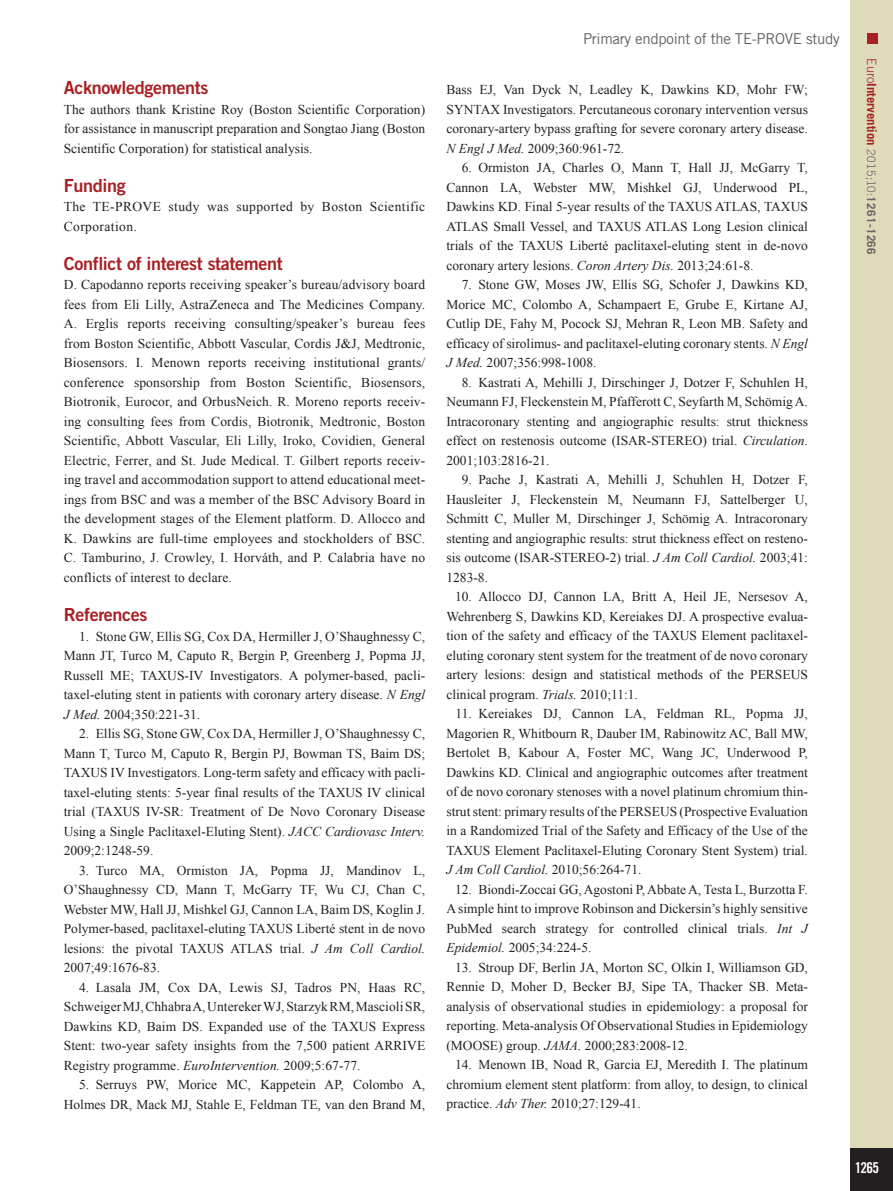
<style>
.page{position:relative;width:893px;height:1191px;background:#fff}
.page>*{position:absolute;margin:0;border:0;box-sizing:border-box;transform-origin:0 0}
.t1{font:18px "Trade Gothic LT Std Bd 2";letter-spacing:-.02em;color:#a72023}
.t2{font:15px "Trade Gothic LT Std";letter-spacing:-.02em;color:#636366}
.t3{font:15px "Trade Gothic LT Std Bd Cn 20";color:#fff}
.t4{font:13.5px/19.5px "Times New Roman";color:#231f20;text-align:justify}
.t5{font:13.5px/19.5px "Times New Roman";letter-spacing:.03em;color:#231f20}
.t6{font:700 12.75px "Trade Gothic LT Std";color:#a72023}
.s1{font-style:italic}
.s2{font-weight:300}
.s3{font-weight:300;font-size:11.7px;color:#636366}
.s4{font-size:11.7px;color:#636366}
</style>
<div class="page">
<div style="left:850px;top:0;width:43px;height:1191px;background:#dedaba"></div>
<div style="left:850px;top:1148px;width:43px;height:43px;background:#231f20"></div>
<div style="left:867px;top:34px;width:11px;height:10px;background:#a72023"></div>
<h1 class="t1" style="left:64px;top:77px;width:146px">Acknowledgements</h1>
<p class="t4" style="left:64px;top:99px;width:363px">The authors thank Kristine Roy (Boston Scientific Corporation) for assistance in manuscript preparation and Songtao Jiang (Boston Scientific Corporation) for statistical analysis.</p>
<h1 class="t1" style="left:64px;top:174px;width:63px">Funding</h1>
<p class="t5" style="left:64px;top:197px;width:363px">The TE-PROVE study was supported by Boston Scientific<br>Corporation.</p>
<h1 class="t1" style="left:64px;top:252px;width:220px">Conflict of interest statement</h1>
<p class="t4" style="left:64px;top:275px;width:363px">D. Capodanno reports receiving speaker’s bureau/advisory board fees from Eli Lilly, AstraZeneca and The Medicines Company.<br>A. Erglis reports receiving consulting/speaker’s bureau fees from Boston Scientific, Abbott Vascular, Cordis J&amp;J, Medtronic, Biosensors. I. Menown reports receiving institutional grants/ conference sponsorship from Boston Scientific, Biosensors, Biotronik, Eurocor, and OrbusNeich. R. Moreno reports receiv&shy;ing consulting fees from Cordis, Biotronik, Medtronic, Boston Scientific, Abbott Vascular, Eli Lilly, Iroko, Covidien, General Electric, Ferrer, and St. Jude Medical. T. Gilbert reports receiv&shy;ing travel and accommodation support to attend educational meet&shy;ings from BSC and was a member of the BSC Advisory Board in the development stages of the Element platform. D. Allocco and K. Dawkins are full-time employees and stockholders of BSC.<br>C. Tamburino, J. Crowley, I. Horváth, and P. Calabria have no conflicts of interest to declare.</p>
<h1 class="t1" style="left:64px;top:603px;width:85px">References</h1>
<p class="t4" style="left:64px;top:626px;width:363px;text-indent:15px">1. Stone GW, Ellis SG, Cox DA, Hermiller J, O’Shaughnessy C, Mann JT, Turco M, Caputo R, Bergin P, Greenberg J, Popma JJ, Russell ME; TAXUS-IV Investigators. A polymer-based, pacli&shy;taxel-eluting stent in patients with coronary artery disease. <span class="s1">N Engl J Med.</span> 2004;350:221-31.</p>
<p class="t4" style="left:64px;top:723px;width:363px;text-indent:15px">2. Ellis SG, Stone GW, Cox DA, Hermiller J, O’Shaughnessy C, Mann T, Turco M, Caputo R, Bergin PJ, Bowman TS, Baim DS; TAXUS IV Investigators. Long-term safety and efficacy with pacli&shy;taxel-eluting stents: 5-year final results of the TAXUS IV clinical trial (TAXUS IV-SR: Treatment of De Novo Coronary Disease Using a Single Paclitaxel-Eluting Stent). <span class="s1">JACC Cardiovasc Interv.<br></span>2009;2:1248-59.</p>
<p class="t4" style="left:64px;top:860px;width:363px;text-indent:15px">3. Turco MA, Ormiston JA, Popma JJ, Mandinov L, O’Shaughnessy CD, Mann T, McGarry TF, Wu CJ, Chan C, Webster MW, Hall JJ, Mishkel GJ, Cannon LA, Baim DS, Koglin J.<br>Polymer-based, paclitaxel-eluting TAXUS Liberté stent in de novo lesions: the pivotal TAXUS ATLAS trial. <span class="s1">J Am Coll Cardiol.<br></span>2007;49:1676-83.</p>
<p class="t4" style="left:64px;top:977px;width:363px;text-indent:15px">4. Lasala JM, Cox DA, Lewis SJ, Tadros PN, Haas RC, Schweiger MJ, Chhabra A, Untereker WJ, Starzyk RM, Mascioli SR, Dawkins KD, Baim DS. Expanded use of the TAXUS Express Stent: two-year safety insights from the 7,500 patient ARRIVE Registry programme. <span class="s1">EuroIntervention.</span> 2009;5:67-77.</p>
<p class="t4" style="left:64px;top:1074px;width:363px;text-align:right">5. Serruys PW, Morice MC, Kappetein AP, Colombo A,<br>Holmes DR, Mack MJ, Stahle E, Feldman TE, van den Brand M,</p>
<p class="t2" style="left:583px;top:30px;width:258px">Primary endpoint of the TE-PROVE study</p>
<p class="t4" style="left:446px;top:80px;width:363px">Bass EJ, Van Dyck N, Leadley K, Dawkins KD, Mohr FW; SYNTAX Investigators. Percutaneous coronary intervention versus coronary-artery bypass grafting for severe coronary artery disease.<br><span class="s1">N Engl J Med.</span> 2009;360:961-72.</p>
<p class="t4" style="left:446px;top:158px;width:363px;text-indent:15px">6. Ormiston JA, Charles O, Mann T, Hall JJ, McGarry T, Cannon LA, Webster MW, Mishkel GJ, Underwood PL, Dawkins KD. Final 5-year results of the TAXUS ATLAS, TAXUS ATLAS Small Vessel, and TAXUS ATLAS Long Lesion clinical trials of the TAXUS Liberté paclitaxel-eluting stent in de-novo coronary artery lesions. <span class="s1">Coron Artery Dis.</span> 2013;24:61-8.</p>
<p class="t4" style="left:446px;top:275px;width:363px;text-indent:15px">7. Stone GW, Moses JW, Ellis SG, Schofer J, Dawkins KD, Morice MC, Colombo A, Schampaert E, Grube E, Kirtane AJ, Cutlip DE, Fahy M, Pocock SJ, Mehran R, Leon MB. Safety and efficacy of sirolimus- and paclitaxel-eluting coronary stents. <span class="s1">N Engl J Med.</span> 2007;356:998-1008.</p>
<p class="t4" style="left:446px;top:372px;width:363px;text-indent:15px">8. Kastrati A, Mehilli J, Dirschinger J, Dotzer F, Schuhlen H, Neumann FJ, Fleckenstein M, Pfafferott C, Seyfarth M, Schömig A.<br>Intracoronary stenting and angiographic results: strut thickness effect on restenosis outcome (ISAR-STEREO) trial. <span class="s1">Circulation</span>.<br>2001;103:2816-21.</p>
<p class="t4" style="left:446px;top:470px;width:363px;text-indent:15px">9. Pache J, Kastrati A, Mehilli J, Schuhlen H, Dotzer F, Hausleiter J, Fleckenstein M, Neumann FJ, Sattelberger U, Schmitt C, Muller M, Dirschinger J, Schömig A. Intracoronary stenting and angiographic results: strut thickness effect on resteno&shy;sis outcome (ISAR-STEREO-2) trial. <span class="s1">J Am Coll Cardiol.</span> 2003;41:<br>1283-8.</p>
<p class="t4" style="left:446px;top:587px;width:363px;text-indent:9px">10. Allocco DJ, Cannon LA, Britt A, Heil JE, Nersesov A, Wehrenberg S, Dawkins KD, Kereiakes DJ. A prospective evalua&shy;tion of the safety and efficacy of the TAXUS Element paclitaxel&shy;eluting coronary stent system for the treatment of de novo coronary artery lesions: design and statistical methods of the PERSEUS clinical program. <span class="s1">Trials.</span> 2010;11:1.</p>
<p class="t4" style="left:446px;top:703px;width:363px;text-indent:9px">11. Kereiakes DJ, Cannon LA, Feldman RL, Popma JJ, Magorien R, Whitbourn R, Dauber IM, Rabinowitz AC, Ball MW, Bertolet B, Kabour A, Foster MC, Wang JC, Underwood P, Dawkins KD. Clinical and angiographic outcomes after treatment of de novo coronary stenoses with a novel platinum chromium thin&shy;strut stent: primary results of the PERSEUS (Prospective Evaluation in a Randomized Trial of the Safety and Efficacy of the Use of the TAXUS Element Paclitaxel-Eluting Coronary Stent System) trial.<br><span class="s1">J Am Coll Cardiol.</span> 2010;56:264-71.</p>
<p class="t4" style="left:446px;top:879px;width:363px;text-indent:9px">12. Biondi-Zoccai GG, Agostoni P, Abbate A, Testa L, Burzotta F.<br>A simple hint to improve Robinson and Dickersin’s highly sensitive PubMed search strategy for controlled clinical trials. <span class="s1">Int J Epidemiol.</span> 2005;34:224-5.</p>
<p class="t4" style="left:446px;top:957px;width:363px;text-indent:9px">13. Stroup DF, Berlin JA, Morton SC, Olkin I, Williamson GD, Rennie D, Moher D, Becker BJ, Sipe TA, Thacker SB. Meta&shy;analysis of observational studies in epidemiology: a proposal for reporting. Meta-analysis Of Observational Studies in Epidemiology (MOOSE) group. <span class="s1">JAMA.</span> 2000;283:2008-12.</p>
<p class="t4" style="left:446px;top:1054px;width:363px;text-indent:9px">14. Menown IB, Noad R, Garcia EJ, Meredith I. The platinum chromium element stent platform: from alloy, to design, to clinical practice. <span class="s1">Adv Ther.</span> 2010;27:129-41.</p>
<p class="t6" style="left:879px;top:58px;width:198px;rotate:90deg"><span class="s2">Euro</span>Intervention <span class="s3">2015;10:</span><span class="s4">1261-1266</span></p>
<p class="t3" style="left:855px;top:1158px;width:26px">1265</p>
</div>
